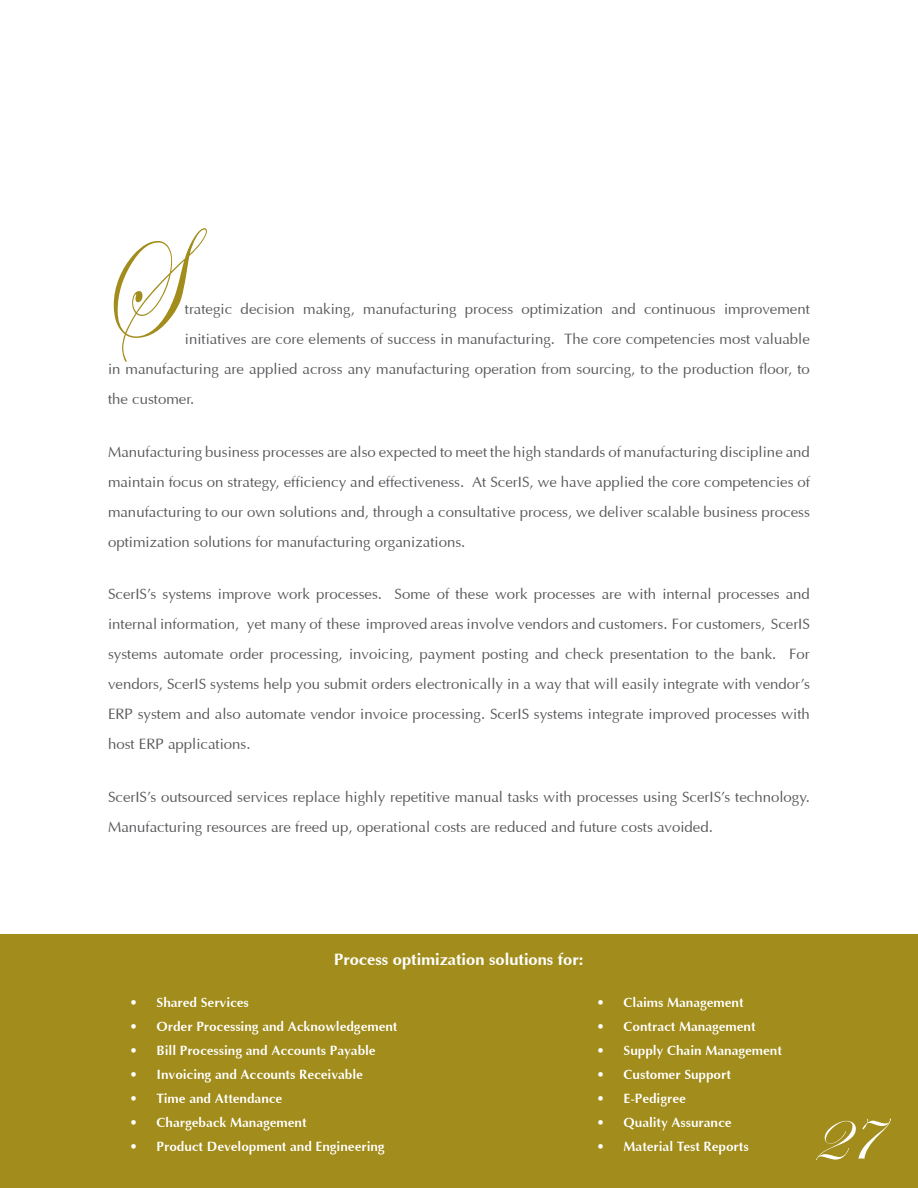
<style>
.page{position:relative;width:918px;height:1188px;background:#fff}
.page>*{position:absolute;margin:0;border:0;box-sizing:border-box;transform-origin:0 0}
.t1{font:162px "Edwardian Script ITC";color:#a28d1c;scale:.67 1}
.t2{font:72px "Edwardian Script ITC";color:#fff}
.t3{font:700 16.5px "Opulent";color:#fff}
.t4{font:15px/30px "Opulent";color:#57585a;text-align:justify}
.t5{font:700 13.5px "Opulent";color:#fff}
</style>
<div class="page">
<div style="left:0;top:934px;width:918px;height:254px;background:#a28d1c"></div>
<svg style="left:598px;top:996px;width:184px;height:159px"></svg>
<svg style="left:131px;top:996px;width:266px;height:159px"></svg>
<h1 class="t1" style="left:100px;top:197px;width:115px">S</h1>
<p class="t4" style="left:185px;top:294px;width:627px">trategic decision making, manufacturing process optimization and continuous improvement</p>
<p class="t4" style="left:185px;top:324px;width:627px">initiatives are core elements of success in manufacturing. The core competencies most valuable</p>
<p class="t4" style="left:108px;top:354px;width:703px">in manufacturing are applied across any manufacturing operation from sourcing, to the production floor, to</p>
<p class="t4" style="left:108px;top:384px;width:88px">the customer.</p>
<p class="t4" style="left:108px;top:437px;width:704px">Manufacturing business processes are also expected to meet the high standards of manufacturing discipline and maintain focus on strategy, efficiency and effectiveness. At ScerIS, we have applied the core competencies of manufacturing to our own solutions and, through a consultative process, we deliver scalable business process optimization solutions for manufacturing organizations.</p>
<p class="t4" style="left:108px;top:579px;width:704px">ScerIS’s systems improve work processes. Some of these work processes are with internal processes and internal information, yet many of these improved areas involve vendors and customers. For customers, ScerIS systems automate order processing, invoicing, payment posting and check presentation to the bank. For vendors, ScerIS systems help you submit orders electronically in a way that will easily integrate with vendor’s ERP system and also automate vendor invoice processing. ScerIS systems integrate improved processes with host ERP applications.</p>
<p class="t4" style="left:108px;top:782px;width:703px">ScerIS’s outsourced services replace highly repetitive manual tasks with processes using ScerIS’s technology.<br>Manufacturing resources are freed up, operational costs are reduced and future costs avoided.</p>
<p class="t3" style="left:334px;top:949px;width:251px">Process optimization solutions for:</p>
<p class="t5" style="left:130px;top:994px;width:121px">• Shared Services</p>
<p class="t5" style="left:130px;top:1018px;width:269px">• Order Processing and Acknowledgement</p>
<p class="t5" style="left:130px;top:1042px;width:248px">• Bill Processing and Accounts Payable</p>
<p class="t5" style="left:130px;top:1066px;width:235px">• Invoicing and Accounts Receivable</p>
<p class="t5" style="left:130px;top:1090px;width:154px">• Time and Attendance</p>
<p class="t5" style="left:130px;top:1114px;width:179px">• Chargeback Management</p>
<p class="t5" style="left:130px;top:1138px;width:257px">• Product Development and Engineering</p>
<p class="t5" style="left:597px;top:994px;width:149px">• Claims Management</p>
<p class="t5" style="left:597px;top:1018px;width:161px">• Contract Management</p>
<p class="t5" style="left:597px;top:1042px;width:187px">• Supply Chain Management</p>
<p class="t5" style="left:597px;top:1066px;width:136px">• Customer Support</p>
<p class="t5" style="left:597px;top:1090px;width:91px">• E-Pedigree</p>
<p class="t5" style="left:597px;top:1114px;width:137px">• Quality Assurance</p>
<p class="t5" style="left:597px;top:1138px;width:154px">• Material Test Reports</p>
<h2 class="t2" style="left:810px;top:1097px;width:70px">27</h2>
</div>
